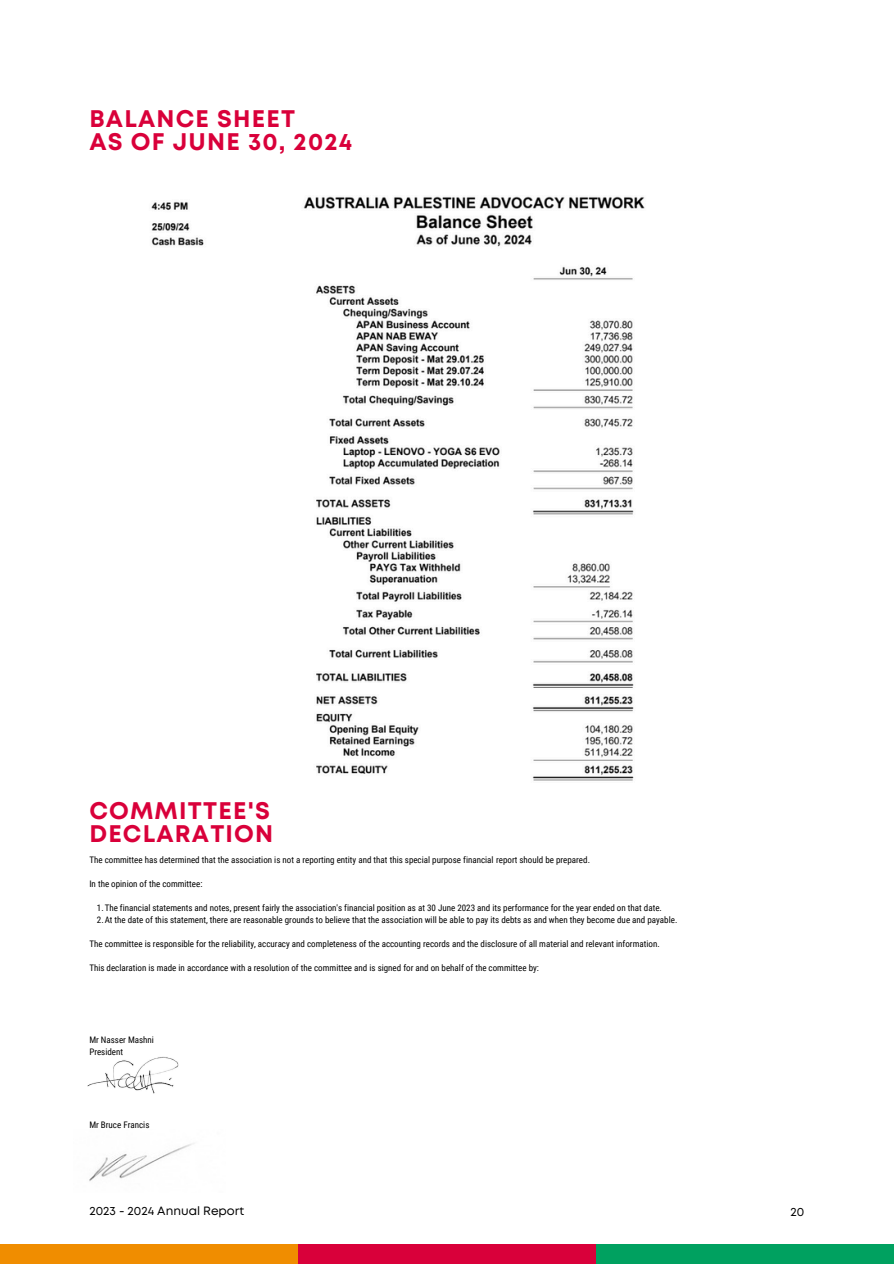
<style>
.page{position:relative;width:894px;height:1264px;background:#fff}
.page>*{position:absolute;margin:0;border:0;box-sizing:border-box;transform-origin:0 0}
.t1{font:700 24px/23.7px "Mont";letter-spacing:.05em;color:#d9003a}
.t2{font:12px "Mont";color:#000}
.t3{font:9px "Roboto Condensed";color:#000}
</style>
<div class="page">
<div style="left:0;top:1244px;width:298px;height:19px;background:#f08d00"></div>
<div style="left:298px;top:1244px;width:298px;height:19px;background:#d9003a"></div>
<div style="left:595px;top:1244px;width:298px;height:19px;background:#00a160"></div>
<img style="left:87px;top:1056px;width:92px;height:38px">
<img style="left:89px;top:1143px;width:105px;height:38px">
<img style="left:151px;top:196px;width:494px;height:585px">
<p class="t1" style="left:89px;top:108px;width:264px">BALANCE SHEET<br>AS OF JUNE 30, 2024</p>
<h2 class="t1" style="left:89px;top:800px;width:185px">COMMITTEE'S<br>DECLARATION</h2>
<p class="t3" style="left:89px;top:855px;width:502px">The committee has determined that the association is not a reporting entity and that this special purpose financial report should be prepared.</p>
<h1 class="t3" style="left:89px;top:879px;width:115px">In the opinion of the committee:</h1>
<p class="t3" style="left:97px;top:903px;width:566px">1.The financial statements and notes, present fairly the association's financial position as at 30 June 2023 and its performance for the year ended on that date.</p>
<p class="t3" style="left:97px;top:915px;width:581px">2.At the date of this statement, there are reasonable grounds to believe that the association will be able to pay its debts as and when they become due and payable.</p>
<p class="t3" style="left:89px;top:939px;width:571px">The committee is responsible for the reliability, accuracy and completeness of the accounting records and the disclosure of all material and relevant information.</p>
<p class="t3" style="left:89px;top:963px;width:451px">This declaration is made in accordance with a resolution of the committee and is signed for and on behalf of the committee by:</p>
<p class="t3" style="left:89px;top:1035px;width:66px">Mr Nasser Mashni</p>
<p class="t3" style="left:89px;top:1047px;width:35px">President</p>
<p class="t3" style="left:89px;top:1119px;width:62px">Mr Bruce Francis</p>
<p class="t2" style="left:89px;top:1206px;width:156px">2023 - 2024 Annual Report</p>
<p class="t2" style="left:790px;top:1207px;width:15px">20</p>
</div>
